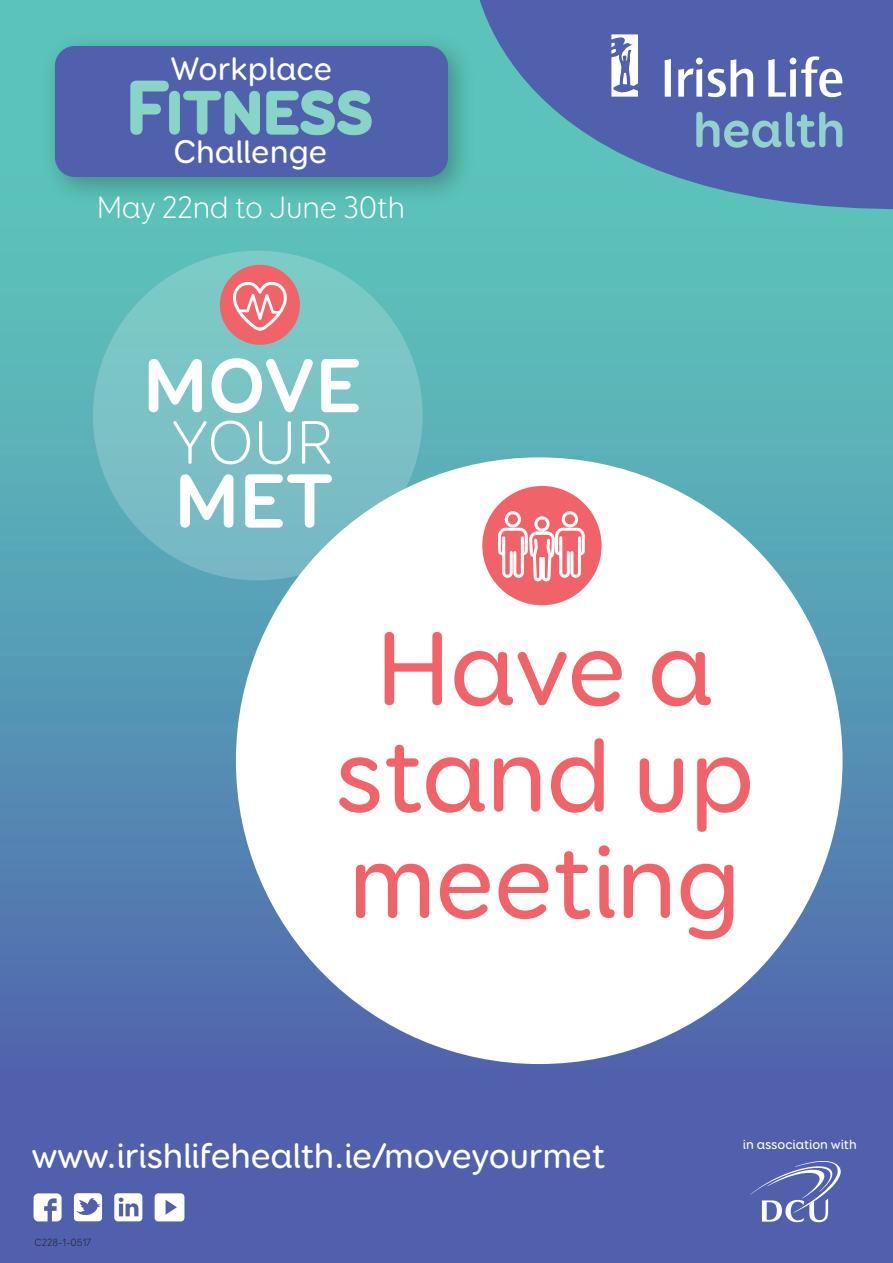
<style>
.page{position:relative;width:893px;height:1263px;background:#fff}
.page>*{position:absolute;margin:0;border:0;box-sizing:border-box;transform-origin:0 0}
.t1{font:500 106.35px/106.4px "Booster Next FY";letter-spacing:-.01em;color:#f06469;text-align:center}
.t2{font:700 77.25px "Booster Next FY";color:#fff}
.t3{font:300 61.8px "Booster Next FY";color:#fff}
.t4{font:500 36px "Booster Next FY";letter-spacing:-.01em;color:#fff}
.t5{font:500 33px "Booster Next FY";color:#fff}
.t6{font:300 31.2px "Booster Next FY";letter-spacing:-.01em;color:#fff}
.t7{font:500 13.5px "Booster Next FY";color:#fff}
.t8{font:300 10.5px "Booster Next FY";color:#231f20}
</style>
<div class="page">
<div style="left:0;top:0;width:893px;height:1263px;background:linear-gradient(to bottom,#5ed6bc,#4f5aac)"></div>
<svg style="left:474px;top:0;width:419px;height:213px;background:#537caf"></svg>
<svg style="left:611px;top:34px;width:27px;height:63px"></svg>
<svg style="left:708px;top:59px;width:45px;height:38px"></svg>
<svg style="left:665px;top:59px;width:6px;height:38px"></svg>
<div style="left:696px;top:58px;width:7px;height:6px;background:#fff;border-radius:50%"></div>
<svg style="left:678px;top:69px;width:24px;height:28px"></svg>
<svg style="left:768px;top:56px;width:74px;height:41px"></svg>
<svg style="left:696px;top:112px;width:146px;height:36px;background:#6b90b9"></svg>
<div style="left:236px;top:457px;width:606px;height:607px;background:#fff;border-radius:50%"></div>
<div style="left:482px;top:486px;width:120px;height:119px;background:#f06469;border-radius:50%"></div>
<svg style="left:496px;top:405px;width:90px;height:201px"></svg>
<div style="left:93px;top:251px;width:330px;height:329px;background:#7bc2c5;border-radius:50%"></div>
<svg style="left:219px;top:264px;width:81px;height:81px"></svg>
<img style="left:33px;top:25px;width:451px;height:188px">
<div style="left:55px;top:46px;width:393px;height:131px;background:#5060ac;border-radius:20px"></div>
<svg style="left:130px;top:81px;width:130px;height:54px"></svg>
<svg style="left:266px;top:90px;width:106px;height:45px"></svg>
<svg style="left:750px;top:1159px;width:91px;height:63px;background:#6e7bba"></svg>
<svg style="left:34px;top:1193px;width:28px;height:28px"></svg>
<svg style="left:74px;top:1193px;width:28px;height:28px"></svg>
<svg style="left:155px;top:1193px;width:29px;height:28px"></svg>
<svg style="left:114px;top:1193px;width:28px;height:28px"></svg>
<p class="t5" style="left:170px;top:49px;width:164px">Workplace</p>
<p class="t5" style="left:173px;top:131px;width:155px">Challenge</p>
<p class="t6" style="left:97px;top:189px;width:310px">May 22nd to June 30th</p>
<h2 class="t2" style="left:143px;top:337px;width:220px">MOVE</h2>
<h3 class="t3" style="left:171px;top:405px;width:164px">YOUR</h3>
<h2 class="t2" style="left:174px;top:452px;width:161px">MET</h2>
<h1 class="t1" style="left:334px;top:616px;width:422px">Have a stand up meeting</h1>
<p class="t4" style="left:31px;top:1133px;width:575px">www.irishlifehealth.ie/moveyourmet</p>
<p class="t8" style="left:35px;top:1236px;width:58px">C228-1-0517</p>
<p class="t7" style="left:743px;top:1135px;width:115px">in association with</p>
</div>
